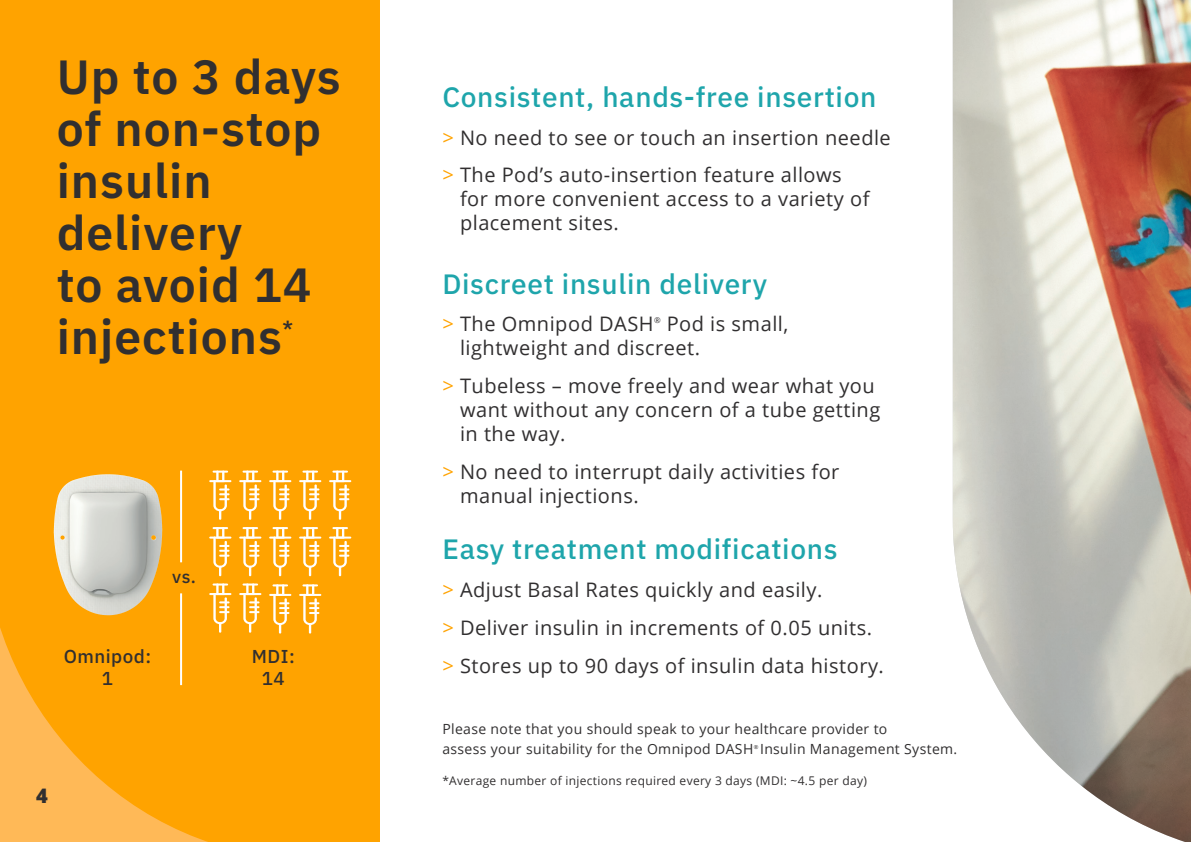
<style>
.page{position:relative;width:1191px;height:842px;background:#fff}
.page>*{position:absolute;margin:0;border:0;box-sizing:border-box;transform-origin:0 0}
.t1{font:600 48px/52px "IBM Plex Sans";letter-spacing:.02em;color:#312f30}
.Subhead{font:500 28px "IBM Plex Sans";letter-spacing:.025em;color:#1ea5ab}
.Subhead-2{font:20px/24px "Open Sans";letter-spacing:.025em;color:#312f30}
.Text_9_11_Gray_Inden{font:800 20px "Open Sans";color:#312f30}
.t2{font:600 19.2px "IBM Plex Sans";color:#312f30}
.Subhead-3{font:500 18.8px/22.4px "IBM Plex Sans";letter-spacing:.025em;color:#312f30;text-align:center}
.Subhead-4{font:500 17.6px "IBM Plex Sans";color:#312f30}
.Subhead-5{font:14px/20px "Open Sans";letter-spacing:.025em;color:#312f30}
.Citation{font:12px "Open Sans";letter-spacing:.025em;color:#312f30}
.Subhead-6{font:8px "Open Sans";color:#312f30}
.Subhead-7{font:5.6px "Open Sans";color:#312f30}
.s1{color:#ffa300}
</style>
<div class="page">
<svg style="left:0;top:0;width:380px;height:842px;background:#fda60d"></svg>
<img style="left:952px;top:0;width:239px;height:842px">
<hr style="left:269px;top:480px;width:22px;height:2px;background:#fff">
<svg style="left:272px;top:471px;width:17px;height:49px"></svg>
<hr style="left:269px;top:537px;width:22px;height:2px;background:#fff">
<svg style="left:272px;top:527px;width:17px;height:49px"></svg>
<hr style="left:239px;top:593px;width:22px;height:2px;background:#fff">
<svg style="left:242px;top:583px;width:17px;height:50px"></svg>
<hr style="left:299px;top:594px;width:22px;height:2px;background:#fff">
<svg style="left:302px;top:584px;width:17px;height:49px"></svg>
<hr style="left:209px;top:480px;width:22px;height:2px;background:#fff">
<svg style="left:213px;top:471px;width:16px;height:49px"></svg>
<hr style="left:209px;top:537px;width:22px;height:2px;background:#fff">
<svg style="left:213px;top:527px;width:16px;height:49px"></svg>
<hr style="left:329px;top:480px;width:22px;height:2px;background:#fff">
<svg style="left:332px;top:471px;width:17px;height:49px"></svg>
<hr style="left:329px;top:537px;width:22px;height:2px;background:#fff">
<svg style="left:332px;top:527px;width:17px;height:49px"></svg>
<hr style="left:299px;top:480px;width:22px;height:2px;background:#fff">
<svg style="left:302px;top:471px;width:17px;height:49px"></svg>
<hr style="left:299px;top:537px;width:22px;height:2px;background:#fff">
<svg style="left:302px;top:527px;width:17px;height:49px"></svg>
<hr style="left:239px;top:480px;width:22px;height:2px;background:#fff">
<svg style="left:242px;top:471px;width:17px;height:49px"></svg>
<hr style="left:239px;top:537px;width:22px;height:2px;background:#fff">
<svg style="left:242px;top:527px;width:17px;height:49px"></svg>
<hr style="left:209px;top:593px;width:22px;height:2px;background:#fff">
<svg style="left:213px;top:583px;width:16px;height:50px"></svg>
<hr style="left:269px;top:594px;width:22px;height:2px;background:#fff">
<svg style="left:272px;top:584px;width:17px;height:49px"></svg>
<hr style="left:180px;top:471px;width:2px;height:91px;background:#fff">
<hr style="left:180px;top:593px;width:2px;height:92px;background:#fff">
<img style="left:60px;top:474px;width:49px;height:18px">
<p class="t1" style="left:57px;top:47px;width:286px">Up to 3 days of non-stop insulin delivery<br>to avoid 14 injections</p>
<p class="t2" style="left:282px;top:313px;width:12px">*</p>
<p class="Subhead-4" style="left:172px;top:563px;width:25px">vs.</p>
<p class="Subhead-3" style="left:64px;top:643px;width:89px">Omnipod:<br>1</p>
<p class="Subhead-3" style="left:252px;top:643px;width:44px">MDI:<br>14</p>
<p class="Text_9_11_Gray_Inden" style="left:36px;top:781px;width:13px">4</p>
<p class="Subhead" style="left:442px;top:75px;width:435px">Consistent, hands-free insertion</p>
<p class="Subhead-2" style="left:442px;top:125px;width:450px"><span class="s1">&gt;</span> No need to see or touch an insertion needle</p>
<p class="Subhead-2" style="left:460px;top:163px;width:411px;text-indent:-18px"><span class="s1">&gt;</span> The Pod’s auto-insertion feature allows for more convenient access to a variety of placement sites.</p>
<p class="Subhead" style="left:442px;top:262px;width:326px">Discreet insulin delivery</p>
<p class="Subhead-2" style="left:442px;top:312px;width:213px"><span class="s1">&gt;</span> The Omnipod DASH</p>
<p class="Subhead-6" style="left:654px;top:315px;width:8px">®</p>
<p class="Subhead-2" style="left:460px;top:312px;width:330px;text-indent:207px">Pod is small, lightweight and discreet.</p>
<p class="Subhead-2" style="left:460px;top:373px;width:422px;text-indent:-18px"><span class="s1">&gt;</span> Tubeless – move freely and wear what you want without any concern of a tube getting in the way.</p>
<p class="Subhead-2" style="left:460px;top:459px;width:381px;text-indent:-18px"><span class="s1">&gt;</span> No need to interrupt daily activities for manual injections.</p>
<p class="Subhead" style="left:442px;top:527px;width:397px">Easy treatment modifications</p>
<p class="Subhead-2" style="left:442px;top:577px;width:381px"><span class="s1">&gt;</span> Adjust Basal Rates quickly and easily.</p>
<p class="Subhead-2" style="left:442px;top:615px;width:431px"><span class="s1">&gt;</span> Deliver insulin in increments of 0.05 units.</p>
<p class="Subhead-2" style="left:442px;top:653px;width:443px"><span class="s1">&gt;</span> Stores up to 90 days of insulin data history.</p>
<p class="Subhead-5" style="left:442px;top:719px;width:446px">Please note that you should speak to your healthcare provider to assess your suitability for the Omnipod DASH</p>
<p class="Subhead-7" style="left:753px;top:743px;width:6px">®</p>
<p class="Subhead-5" style="left:760px;top:739px;width:199px">Insulin Management System.</p>
<p class="Citation" style="left:442px;top:772px;width:426px">*Average number of injections required every 3 days (MDI: ~4.5 per day)</p>
</div>
